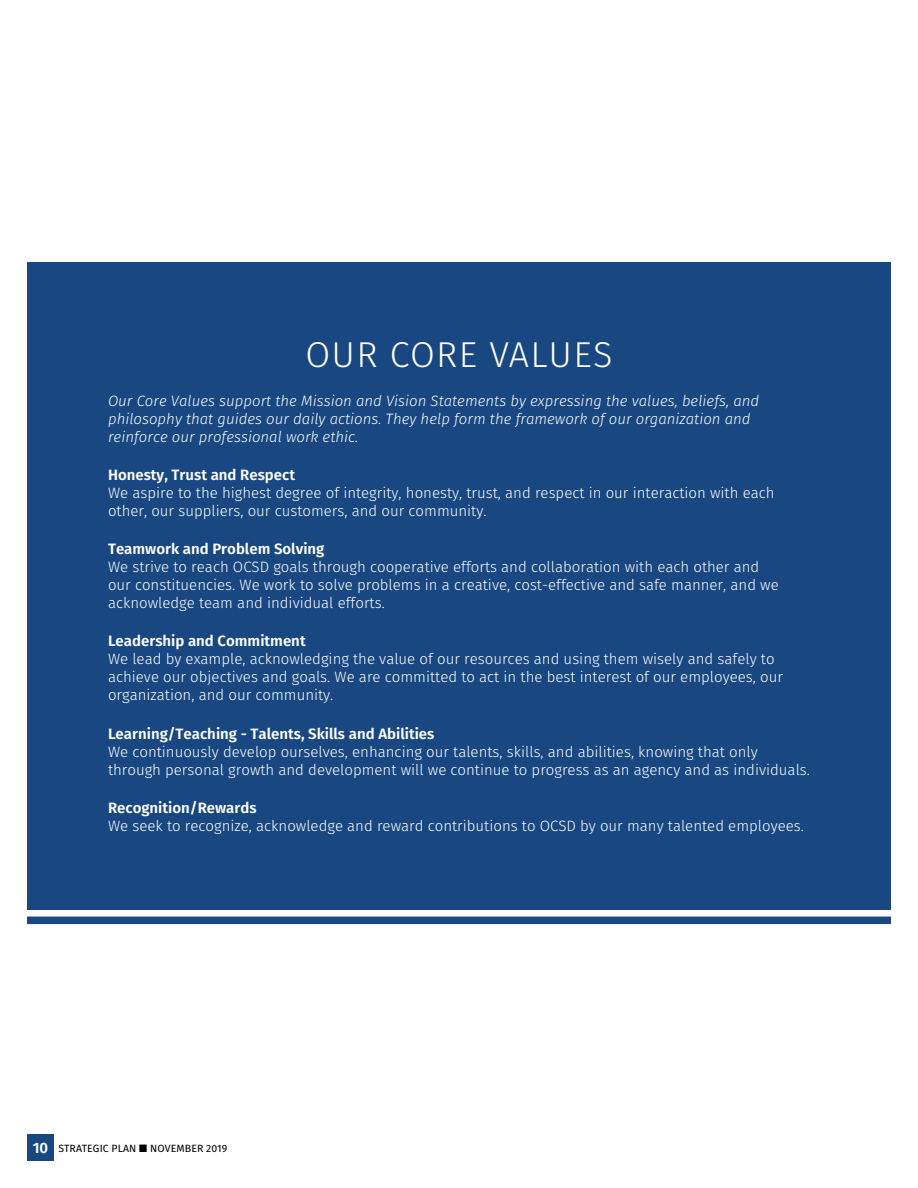
<style>
.page{position:relative;width:918px;height:1188px;background:#fff}
.page>*{position:absolute;margin:0;border:0;box-sizing:border-box;transform-origin:0 0}
.t1{font:300 36px "Fira Sans";letter-spacing:.035em;color:#fff}
.t2{font:300 15px/18px "Fira Sans";color:#fff}
.t3{font:italic 300 15px/18px "Fira Sans";color:#fff}
.t4{font:600 15px "Fira Sans";color:#fff}
.t5{font:10.5px "Fira Sans";letter-spacing:.01em;color:#000}
.s1{font-weight:600;font-size:15px;color:#fff}
</style>
<div class="page">
<div style="left:27px;top:1134px;width:27px;height:27px;background:#184781"></div>
<div style="left:27px;top:262px;width:864px;height:648px;background:#184781"></div>
<div style="left:27px;top:917px;width:864px;height:7px;background:#184781"></div>
<h1 class="t1" style="left:306px;top:329px;width:308px">OUR CORE VALUES</h1>
<p class="t3" style="left:108px;top:391px;width:653px">Our Core Values support the Mission and Vision Statements by expressing the values, beliefs, and philosophy that guides our daily actions. They help form the framework of our organization and reinforce our professional work ethic.</p>
<p class="t4" style="left:108px;top:464px;width:189px">Honesty, Trust and Respect</p>
<p class="t2" style="left:108px;top:484px;width:668px">We aspire to the highest degree of integrity, honesty, trust, and respect in our interaction with each other, our suppliers, our customers, and our community.</p>
<p class="t4" style="left:108px;top:538px;width:218px">Teamwork and Problem Solving</p>
<p class="t2" style="left:108px;top:558px;width:672px">We strive to reach OCSD goals through cooperative efforts and collaboration with each other and our constituencies. We work to solve problems in a creative, cost-effective and safe manner, and we acknowledge team and individual efforts.</p>
<p class="t4" style="left:108px;top:631px;width:199px">Leadership and Commitment</p>
<p class="t2" style="left:108px;top:650px;width:676px">We lead by example, acknowledging the value of our resources and using them wisely and safely to achieve our objectives and goals. We are committed to act in the best interest of our employees, our organization, and our community.</p>
<p class="t4" style="left:108px;top:723px;width:328px">Learning/Teaching - Talents, Skills and Abilities</p>
<p class="t2" style="left:108px;top:742px;width:704px">We continuously develop ourselves, enhancing our talents, skills, and abilities, knowing that only through personal growth and development will we continue to progress as an agency and as individuals.</p>
<p class="t4" style="left:108px;top:797px;width:150px">Recognition/Rewards</p>
<p class="t2" style="left:108px;top:817px;width:697px">We seek to recognize, acknowledge and reward contributions to OCSD by our many talented employees.</p>
<p class="t5" style="left:33px;top:1141px;width:196px"><span class="s1">10</span> STRATEGIC PLAN ■ NOVEMBER 2019</p>
</div>
